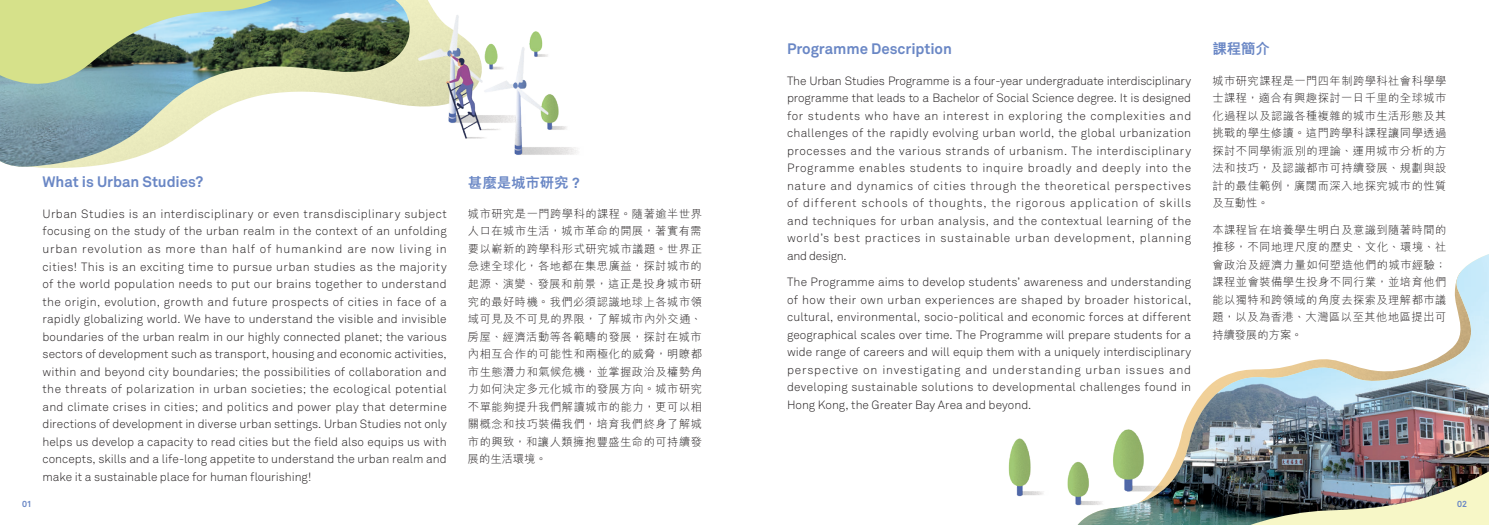
<style>
.page{position:relative;width:1489px;height:525px;background:#fff}
.page>*{position:absolute;margin:0;border:0;box-sizing:border-box;transform-origin:0 0}
.t1{font:700 15px "Akkurat";letter-spacing:-.005em;color:#6a87c5}
.t2{font:800 14.38px "M Hei HK";color:#6a87c5}
.t3{font:300 11.88px/17.5px "Akkurat";letter-spacing:.005em;color:#231f20;text-align:justify}
.t4{font:300 11.25px/17.5px "M Hei HK";letter-spacing:.045em;color:#231f20;text-align:justify}
.t5{font:700 8.75px "Akkurat";color:#6a87c5}
.s1{font-family:"Akkurat";font-weight:700}
</style>
<div class="page">
<img style="left:0;top:0;width:410px;height:167px">
<svg style="left:0;top:0;width:341px;height:109px;background:#a1b89a"></svg>
<img style="left:1078px;top:254px;width:410px;height:270px">
<img style="left:1166px;top:411px;width:322px;height:113px">
<img style="left:410px;top:0;width:167px;height:155px">
<img style="left:1098px;top:418px;width:80px;height:85px">
<img style="left:1067px;top:456px;width:54px;height:67px">
<img style="left:1008px;top:438px;width:35px;height:59px">
<p class="t1" style="left:43px;top:172px;width:162px">What is Urban Studies?</p>
<p class="t3" style="left:43px;top:205px;width:406px">Urban Studies is an interdisciplinary or even transdisciplinary subject focusing on the study of the urban realm in the context of an unfolding urban revolution as more than half of humankind are now living in cities! This is an exciting time to pursue urban studies as the majority of the world population needs to put our brains together to understand the origin, evolution, growth and future prospects of cities in face of a rapidly globalizing world. We have to understand the visible and invisible boundaries of the urban realm in our highly connected planet; the various sectors of development such as transport, housing and economic activities, within and beyond city boundaries; the possibilities of collaboration and the threats of polarization in urban societies; the ecological potential and climate crises in cities; and politics and power play that determine directions of development in diverse urban settings. Urban Studies not only helps us develop a capacity to read cities but the field also equips us with concepts, skills and a life-long appetite to understand the urban realm and make it a sustainable place for human flourishing!</p>
<p class="t2" style="left:468px;top:175px;width:113px">甚麼是城市研究 <span class="s1">?</span></p>
<p class="t4" style="left:468px;top:205px;width:235px">城市研究是一門跨學科的課程。隨著逾半世界人口在城市生活，城市革命的開展，著實有需要以嶄新的跨學科形式研究城市議題。世界正急速全球化，各地都在集思廣益，探討城市的起源、演變、發展和前景，這正是投身城市研究的最好時機。我們必須認識地球上各城市領域可見及不可見的界限，了解城市內外交通、房屋、經濟活動等各範疇的發展，探討在城市內相互合作的可能性和兩極化的威脅，明瞭都市生態潛力和氣候危機，並掌握政治及權勢角力如何決定多元化城市的發展方向。城市研究不單能夠提升我們解讀城市的能力，更可以相關概念和技巧裝備我們，培育我們終身了解城市的興致，和讓人類擁抱豐盛生命的可持續發展的生活環境。</p>
<p class="t1" style="left:787px;top:39px;width:166px">Programme Description</p>
<p class="t3" style="left:787px;top:72px;width:406px">The Urban Studies Programme is a four-year undergraduate interdisciplinary programme that leads to a Bachelor of Social Science degree. It is designed for students who have an interest in exploring the complexities and challenges of the rapidly evolving urban world, the global urbanization processes and the various strands of urbanism. The interdisciplinary Programme enables students to inquire broadly and deeply into the nature and dynamics of cities through the theoretical perspectives of different schools of thoughts, the rigorous application of skills and techniques for urban analysis, and the contextual learning of the world’s best practices in sustainable urban development, planning and design.</p>
<p class="t3" style="left:787px;top:273px;width:406px">The Programme aims to develop students’ awareness and understanding of how their own urban experiences are shaped by broader historical, cultural, environmental, socio-political and economic forces at different geographical scales over time. The Programme will prepare students for a wide range of careers and will equip them with a uniquely interdisciplinary perspective on investigating and understanding urban issues and developing sustainable solutions to developmental challenges found in Hong Kong, the Greater Bay Area and beyond.</p>
<p class="t2" style="left:1212px;top:42px;width:59px">課程簡介</p>
<p class="t4" style="left:1212px;top:72px;width:235px">城巿研究課程是一門四年制跨學科社會科學學士課程，適合有興趣探討一日千里的全球城巿化過程以及認識各種複雜的城巿生活形態及其挑戰的學生修讀。這門跨學科課程讓同學透過探討不同學術派別的理論、運用城巿分析的方法和技巧，及認識都市可持續發展、規劃與設計的最佳範例，廣闊而深入地探究城巿的性質及互動性。</p>
<p class="t4" style="left:1212px;top:220px;width:235px">本課程旨在培養學生明白及意識到隨著時間的推移，不同地理尺度的歷史、文化、環境、社會政治及經濟力量如何塑造他們的城巿經驗；課程並會裝備學生投身不同行業，並培育他們能以獨特和跨領域的角度去探索及理解都巿議題，以及為香港、大灣區以至其他地區提出可持續發展的方案。</p>
<p class="t5" style="left:22px;top:498px;width:11px">01</p>
<p class="t5" style="left:1456px;top:498px;width:12px">02</p>
</div>
